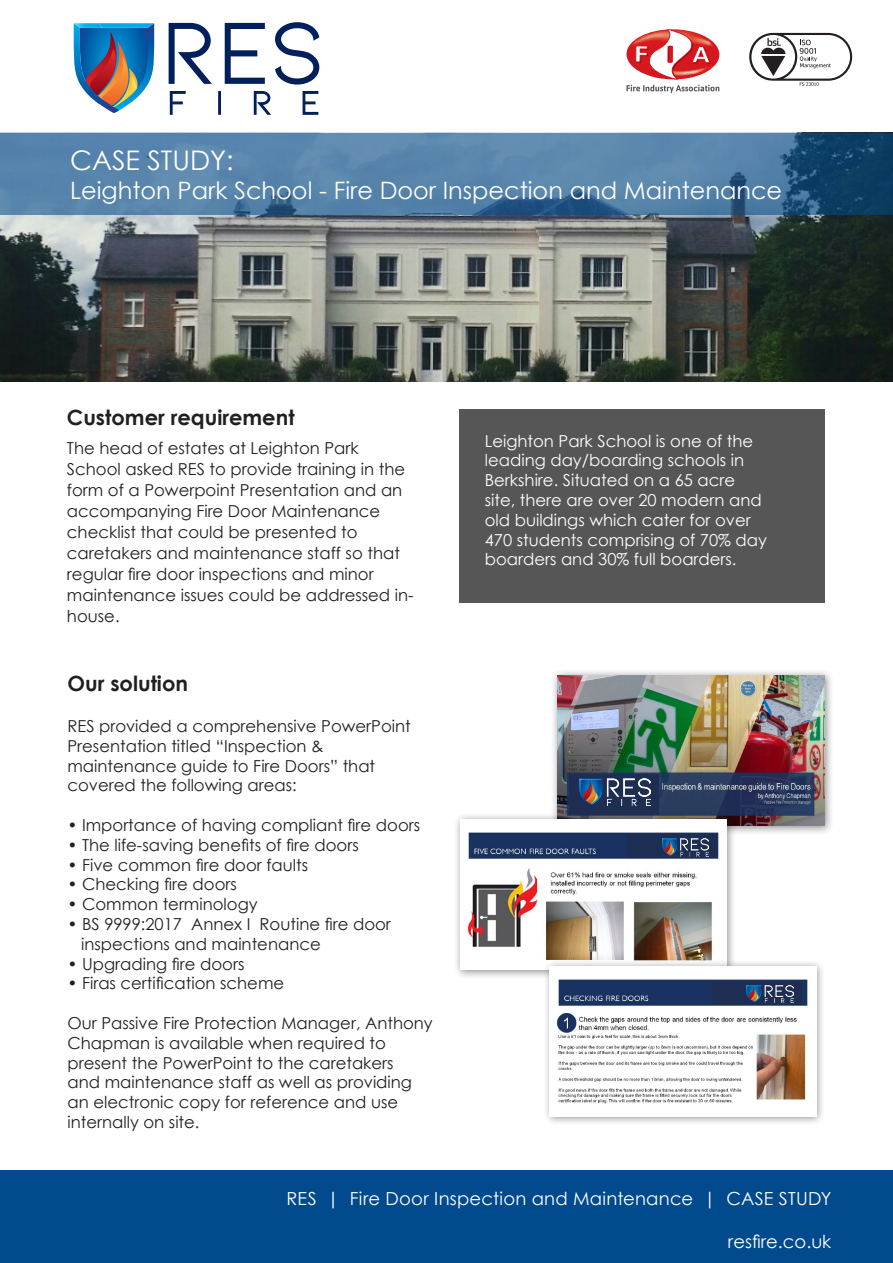
<style>
.page{position:relative;width:893px;height:1263px;background:#fff}
.page>*{position:absolute;margin:0;border:0;box-sizing:border-box;transform-origin:0 0}
.Headline{font:27px "Century Gothic";color:#fff}
.Headline-2{font:24px "Century Gothic";color:#fff}
.Body_text{font:700 21px "Century Gothic";color:#231f20}
.Footer2{font:18px "Century Gothic";letter-spacing:.01em;color:#fff}
.Body_text-2{font:16.5px/19.8px "Century Gothic";color:#231f20}
.Introduction_text{font:16.5px/19.8px "Century Gothic";color:#fff}
</style>
<div class="page">
<img style="left:0;top:214px;width:893px;height:167px">
<svg style="left:0;top:133px;width:893px;height:81px;background:#4d7ba2"></svg>
<div style="left:0;top:1171px;width:893px;height:92px;background:#004a8d"></div>
<div style="left:551px;top:669px;width:284px;height:166px;background:#231f20;opacity:.49"></div>
<img style="left:557px;top:675px;width:268px;height:151px">
<div style="left:453px;top:812px;width:283px;height:167px;background:#231f20;opacity:.49"></div>
<img style="left:460px;top:819px;width:266px;height:151px">
<div style="left:543px;top:959px;width:283px;height:166px;background:#231f20;opacity:.49"></div>
<img style="left:550px;top:966px;width:266px;height:150px">
<div style="left:459px;top:409px;width:366px;height:193px;background:#565656"></div>
<svg style="left:169px;top:23px;width:43px;height:61px"></svg>
<svg style="left:225px;top:23px;width:40px;height:61px"></svg>
<svg style="left:275px;top:22px;width:44px;height:63px"></svg>
<svg style="left:170px;top:91px;width:16px;height:24px"></svg>
<hr style="left:218px;top:91px;width:3px;height:24px;background:#00205b">
<svg style="left:254px;top:91px;width:17px;height:24px"></svg>
<svg style="left:303px;top:91px;width:15px;height:24px"></svg>
<img style="left:73px;top:23px;width:82px;height:90px">
<img style="left:74px;top:23px;width:29px;height:5px">
<svg style="left:749px;top:33px;width:103px;height:53px"></svg>
<svg style="left:626px;top:29px;width:93px;height:64px"></svg>
<div style="left:570px;top:775px;width:89px;height:40px;background:#1e2e52"></div>
<img style="left:579px;top:779px;width:72px;height:27px">
<div style="left:628px;top:834px;width:89px;height:23px;background:#1e2e52"></div>
<img style="left:662px;top:838px;width:47px;height:19px">
<div style="left:712px;top:981px;width:90px;height:23px;background:#1e2e52"></div>
<img style="left:747px;top:985px;width:46px;height:18px">
<p class="Headline" style="left:70px;top:142px;width:165px">CASE STUDY:</p>
<p class="Headline-2" style="left:70px;top:173px;width:714px">Leighton Park School - Fire Door Inspection and Maintenance</p>
<p class="Body_text" style="left:67px;top:401px;width:229px">Customer requirement</p>
<p class="Body_text-2" style="left:67px;top:437px;width:348px;line-height:21px">The head of estates at Leighton Park School asked RES to provide training in the form of a Powerpoint Presentation and an accompanying Fire Door Maintenance checklist that could be presented to caretakers and maintenance staff so that regular fire door inspections and minor maintenance issues could be addressed in&shy;house.</p>
<p class="Body_text" style="left:68px;top:667px;width:122px">Our solution</p>
<p class="Body_text-2" style="left:68px;top:716px;width:345px">RES provided a comprehensive PowerPoint Presentation titled “Inspection &amp; maintenance guide to Fire Doors” that covered the following areas:</p>
<p class="Body_text-2" style="left:68px;top:815px;width:354px">• Importance of having compliant fire doors</p>
<p class="Body_text-2" style="left:68px;top:835px;width:293px">• The life-saving benefits of fire doors</p>
<p class="Body_text-2" style="left:68px;top:854px;width:242px">• Five common fire door faults</p>
<p class="Body_text-2" style="left:68px;top:874px;width:171px">• Checking fire doors</p>
<p class="Body_text-2" style="left:68px;top:894px;width:192px">• Common terminology</p>
<p class="Body_text-2" style="left:81px;top:914px;width:311px;text-indent:-14px">• BS 9999:2017 Annex I Routine fire door inspections and maintenance</p>
<p class="Body_text-2" style="left:68px;top:953px;width:178px">• Upgrading fire doors</p>
<p class="Body_text-2" style="left:68px;top:973px;width:218px">• Firas certification scheme</p>
<p class="Body_text-2" style="left:68px;top:1013px;width:367px">Our Passive Fire Protection Manager, Anthony Chapman is available when required to present the PowerPoint to the caretakers<br>and maintenance staff as well as providing an electronic copy for reference and use internally on site.</p>
<p class="Introduction_text" style="left:485px;top:430px;width:284px">Leighton Park School is one of the leading day/boarding schools in Berkshire. Situated on a 65 acre site, there are over 20 modern and old buildings which cater for over 470 students comprising of 70% day boarders and 30% full boarders.</p>
<p class="Footer2" style="left:286px;top:1186px;width:546px">RES | Fire Door Inspection and Maintenance | CASE STUDY</p>
<p class="Footer2" style="left:728px;top:1229px;width:105px">resfire.co.uk</p>
</div>
